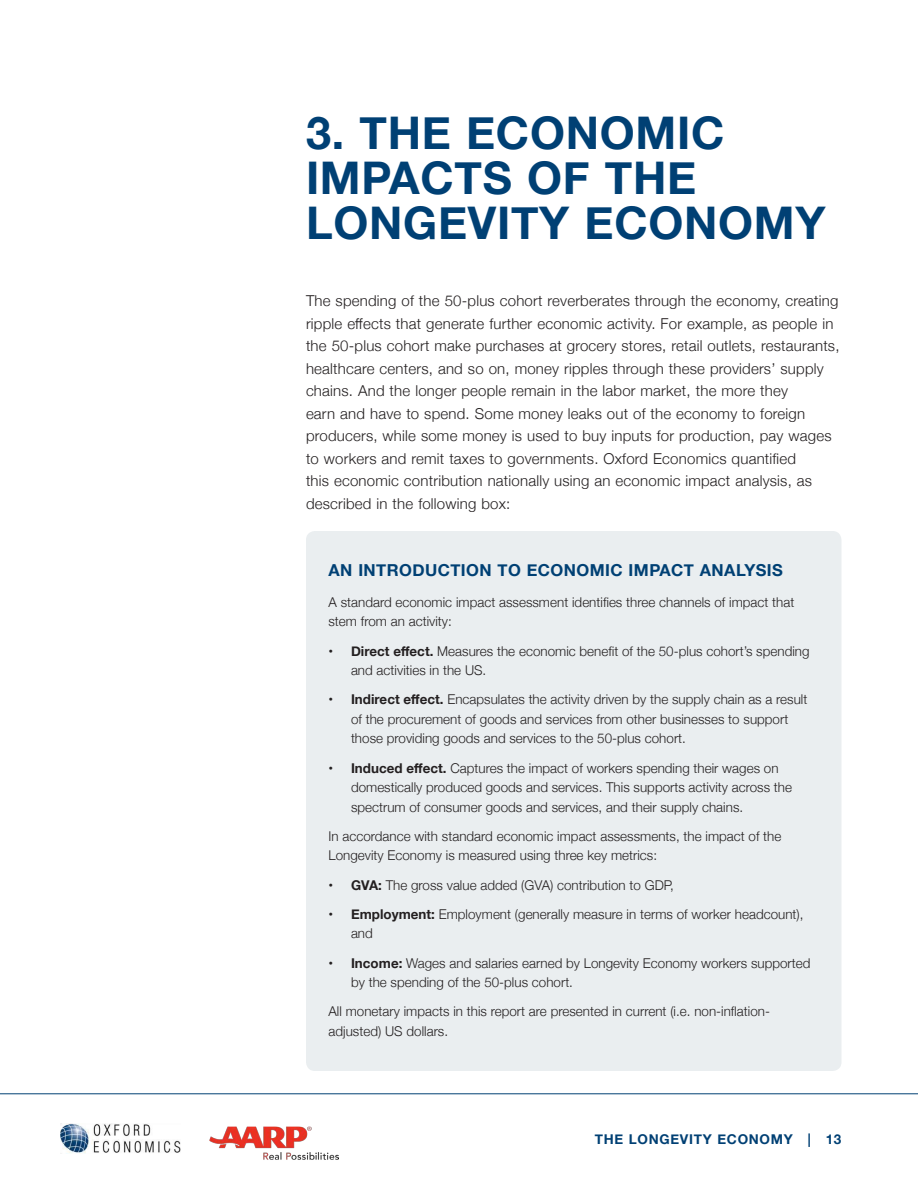
<style>
.page{position:relative;width:918px;height:1188px;background:#fff}
.page>*{position:absolute;margin:0;border:0;box-sizing:border-box;transform-origin:0 0}
.t1{font:700 45px/45px "Helvetica Neue";letter-spacing:.015em;color:#004074}
.Heading_2{font:700 16.5px "Helvetica Neue";letter-spacing:.025em;color:#004074}
.t2{font:300 15px/22.5px "Helvetica Neue";letter-spacing:.015em;color:#231f20}
.Side_Box_text{font:300 13.5px/19.5px "Helvetica Neue";letter-spacing:.005em;color:#231f20}
.t3{font:700 13.5px "Helvetica Neue";letter-spacing:.055em;color:#004074}
.s1{font-weight:700}
</style>
<div class="page">
<img style="left:61px;top:1124px;width:119px;height:30px">
<img style="left:210px;top:1126px;width:128px;height:34px">
<hr style="left:0;top:1093px;width:918px;height:1px;background:#004074">
<div style="left:306px;top:531px;width:536px;height:540px;background:#eaeef0;border-radius:9px"></div>
<p class="t1" style="left:306px;top:111px;width:521px">3. THE ECONOMIC<br>IMPACTS OF THE<br>LONGEVITY ECONOMY</p>
<p class="t2" style="left:306px;top:289px;width:535px">The spending of the 50-plus cohort reverberates through the economy, creating ripple effects that generate further economic activity. For example, as people in the 50-plus cohort make purchases at grocery stores, retail outlets, restaurants, healthcare centers, and so on, money ripples through these providers’ supply chains. And the longer people remain in the labor market, the more they<br>earn and have to spend. Some money leaks out of the economy to foreign producers, while some money is used to buy inputs for production, pay wages to workers and remit taxes to governments. Oxford Economics quantified<br>this economic contribution nationally using an economic impact analysis, as described in the following box:</p>
<p class="Heading_2" style="left:328px;top:557px;width:456px">AN INTRODUCTION TO ECONOMIC IMPACT ANALYSIS</p>
<p class="Side_Box_text" style="left:328px;top:591px;width:467px">A standard economic impact assessment identifies three channels of impact that stem from an activity:</p>
<p class="Side_Box_text" style="left:351px;top:640px;width:460px;text-indent:-22px"><span class="s1">• Direct effect.</span> Measures the economic benefit of the 50-plus cohort’s spending and activities in the US.</p>
<p class="Side_Box_text" style="left:351px;top:689px;width:458px;text-indent:-22px"><span class="s1">• Indirect effect.</span> Encapsulates the activity driven by the supply chain as a result of the procurement of goods and services from other businesses to support those providing goods and services to the 50-plus cohort.</p>
<p class="Side_Box_text" style="left:351px;top:757px;width:443px;text-indent:-22px"><span class="s1">• Induced effect.</span> Captures the impact of workers spending their wages on domestically produced goods and services. This supports activity across the spectrum of consumer goods and services, and their supply chains.</p>
<p class="Side_Box_text" style="left:328px;top:825px;width:454px">In accordance with standard economic impact assessments, the impact of the<br>Longevity Economy is measured using three key metrics:</p>
<p class="Side_Box_text" style="left:328px;top:874px;width:347px"><span class="s1">• GVA:</span> The gross value added (GVA) contribution to GDP,</p>
<p class="Side_Box_text" style="left:351px;top:903px;width:454px;text-indent:-22px"><span class="s1">• Employment:</span> Employment (generally measure in terms of worker headcount), and</p>
<p class="Side_Box_text" style="left:351px;top:952px;width:461px;text-indent:-22px"><span class="s1">• Income:</span> Wages and salaries earned by Longevity Economy workers supported by the spending of the 50-plus cohort.</p>
<p class="Side_Box_text" style="left:328px;top:1001px;width:443px">All monetary impacts in this report are presented in current (i.e. non-inflation&shy;adjusted) US dollars.</p>
<p class="t3" style="left:595px;top:1128px;width:248px">THE LONGEVITY ECONOMY | 13</p>
</div>
